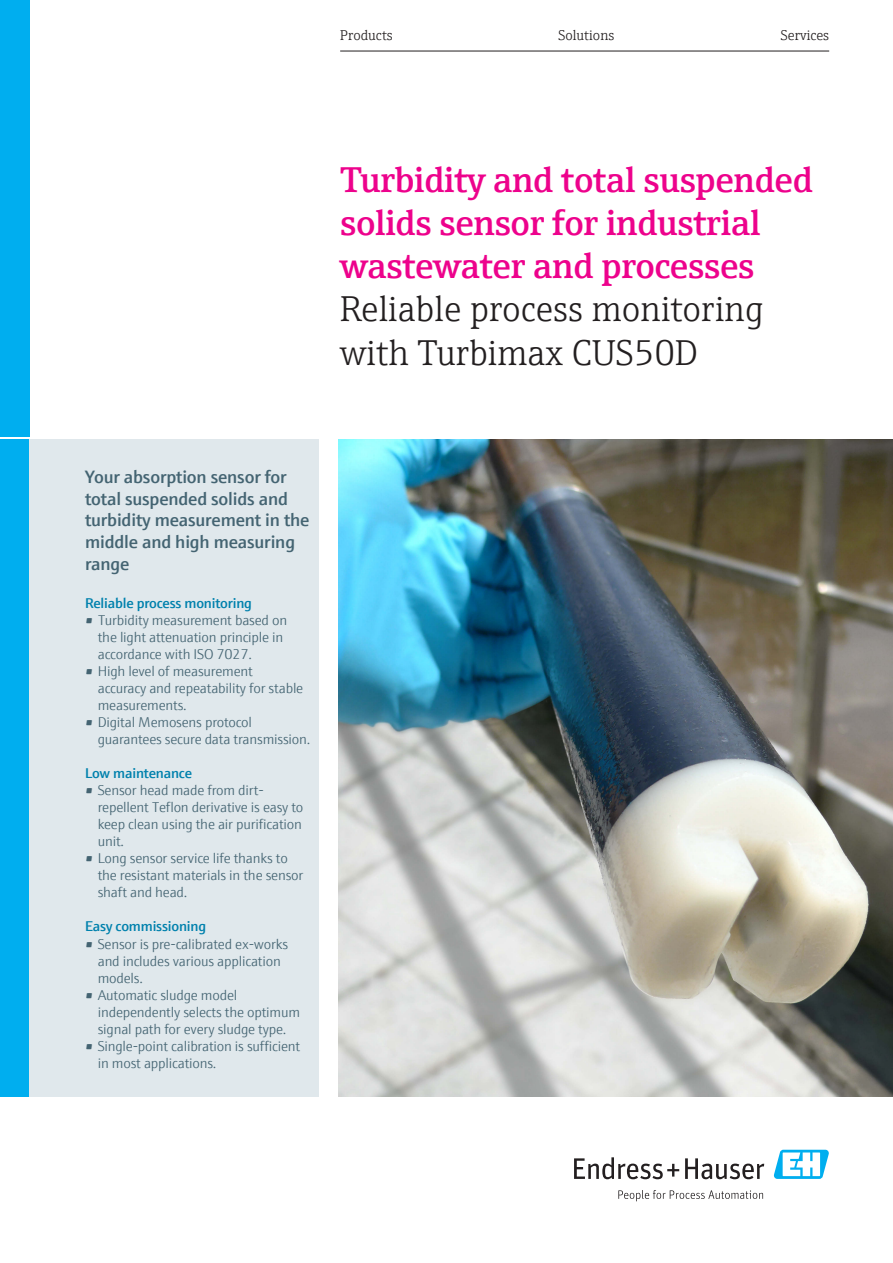
<style>
.page{position:relative;width:893px;height:1263px;background:#fff}
.page>*{position:absolute;margin:0;border:0;box-sizing:border-box;transform-origin:0 0}
.t1{font:600 36px/43.2px "E+H Serif";letter-spacing:-.01em;color:#ed028c}
.t2{font:300 36px/43.2px "E+H Serif";color:#231f20}
.t3{font:600 18px/21.6px "E+H Sans";letter-spacing:-.01em;color:#446472}
.t4{font:300 14.25px/17px "E+H Sans";letter-spacing:-.015em;color:#446472}
.t5{font:600 14.25px "E+H Sans";letter-spacing:-.015em;color:#0081ad}
.t6{font:300 14.25px "E+H Serif";color:#231f20}
</style>
<div class="page">
<svg style="left:574px;top:1157px;width:105px;height:22px"></svg>
<svg style="left:685px;top:1158px;width:79px;height:21px"></svg>
<svg style="left:618px;top:1190px;width:145px;height:11px"></svg>
<svg style="left:773px;top:1150px;width:56px;height:29px"></svg>
<hr style="left:340px;top:51px;width:489px;height:1px;background:#231f20">
<div style="left:0;top:0;width:30px;height:437px;background:#00aeef"></div>
<div style="left:0;top:439px;width:30px;height:657px;background:#00aeef"></div>
<div style="left:30px;top:439px;width:289px;height:657px;background:#e0e8ec"></div>
<img style="left:338px;top:439px;width:555px;height:657px">
<p class="t6" style="left:340px;top:24px;width:54px">Products</p>
<p class="t6" style="left:558px;top:24px;width:57px">Solutions</p>
<p class="t6" style="left:781px;top:24px;width:50px">Services</p>
<h1 class="t1" style="left:340px;top:155px;width:474px">Turbidity and total suspended solids sensor for industrial wastewater and processes</h1>
<h1 class="t2" style="left:340px;top:285px;width:425px">Reliable process monitoring with Turbimax CUS50D</h1>
<p class="t3" style="left:85px;top:465px;width:226px">Your absorption sensor for total suspended solids and turbidity measurement in the middle and high measuring range</p>
<p class="t5" style="left:85px;top:592px;width:168px">Reliable process monitoring</p>
<p class="t4" style="left:98px;top:611px;width:191px;text-indent:-13px">• Turbidity measurement based on the light attenuation principle in accordance with ISO 7027.</p>
<p class="t4" style="left:98px;top:662px;width:207px;text-indent:-13px">• High level of measurement accuracy and repeatability for stable measurements.</p>
<p class="t4" style="left:98px;top:713px;width:214px;text-indent:-13px">• Digital Memosens protocol guarantees secure data transmission.</p>
<p class="t5" style="left:85px;top:762px;width:109px">Low maintenance</p>
<p class="t4" style="left:98px;top:781px;width:207px;text-indent:-13px">• Sensor head made from dirt&shy;repellent Teflon derivative is easy to keep clean using the air purification unit.</p>
<p class="t4" style="left:98px;top:849px;width:207px;text-indent:-13px">• Long sensor service life thanks to the resistant materials in the sensor shaft and head.</p>
<p class="t5" style="left:85px;top:916px;width:123px">Easy commissioning</p>
<p class="t4" style="left:98px;top:934px;width:192px;text-indent:-13px">• Sensor is pre-calibrated ex-works and includes various application models.</p>
<p class="t4" style="left:98px;top:985px;width:204px;text-indent:-13px">• Automatic sludge model independently selects the optimum signal path for every sludge type.</p>
<p class="t4" style="left:98px;top:1036px;width:204px;text-indent:-13px">• Single-point calibration is sufficient in most applications.</p>
</div>
